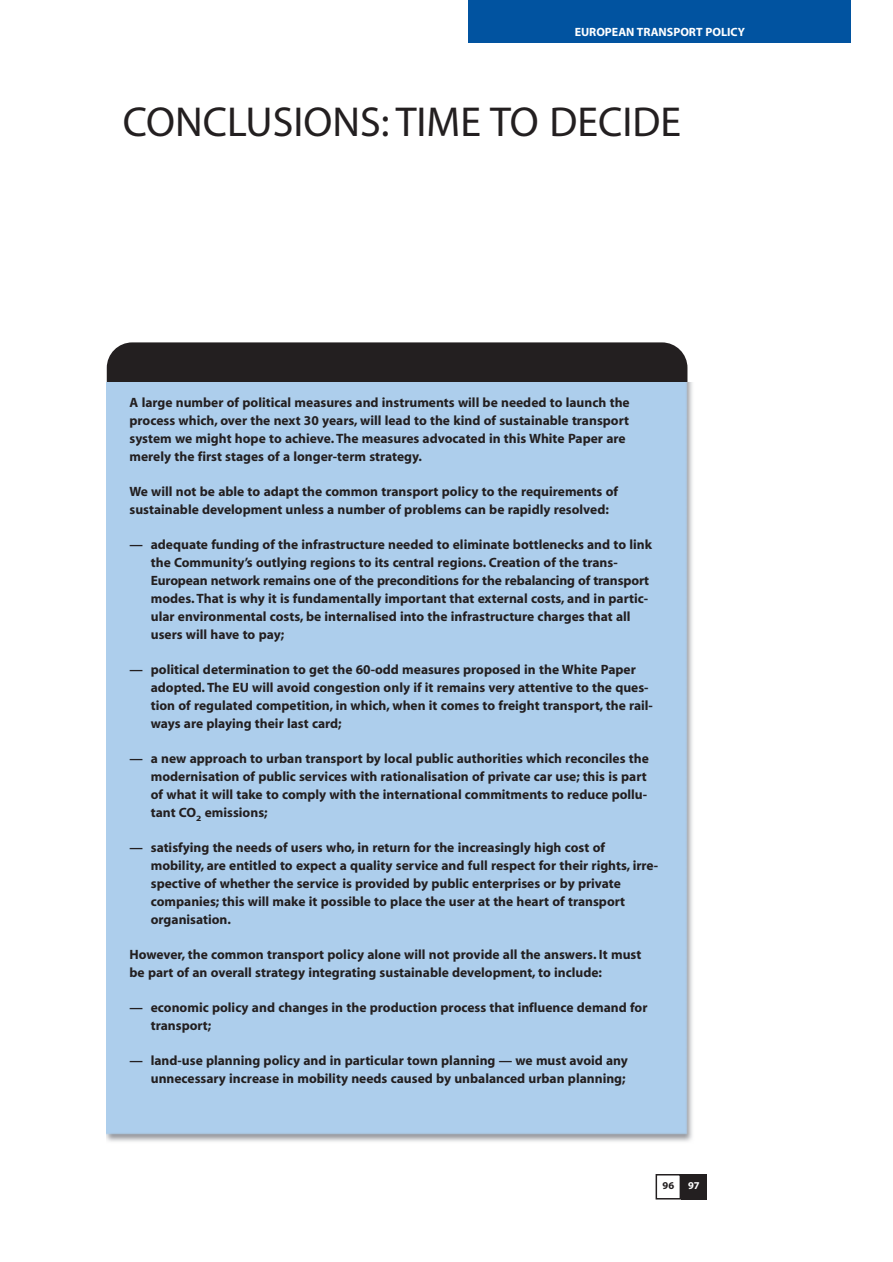
<style>
.page{position:relative;width:893px;height:1262px;background:#fff}
.page>*{position:absolute;margin:0;border:0;box-sizing:border-box;transform-origin:0 0}
.t1{font:42px "Myriad";color:#231f20}
.t2{font:700 13.5px/18px "Myriad";color:#231f20}
.t3{font:700 12px "Myriad";color:#fff}
.t4{font:700 10.5px "Myriad";color:#231f20}
.t5{font:700 10.5px "Myriad";color:#fff}
</style>
<div class="page">
<div style="left:107px;top:342px;width:580px;height:64px;background:#231f20;border-radius:26px"></div>
<div style="left:681px;top:1174px;width:25px;height:25px;background:#231f20"></div>
<div style="left:655px;top:1174px;width:26px;height:25px;border:2px solid #231f20"></div>
<div style="left:468px;top:0;width:383px;height:43px;background:#0153a0"></div>
<div style="left:107px;top:383px;width:586px;height:759px;background:#adceec"></div>
<p class="t3" style="left:574px;top:27px;width:172px">EUROPEAN TRANSPORT POLICY</p>
<h1 class="t1" style="left:123px;top:106px;width:559px">CONCLUSIONS: TIME TO DECIDE</h1>
<p class="t2" style="left:129px;top:394px;width:501px">A large number of political measures and instruments will be needed to launch the process which, over the next 30 years, will lead to the kind of sustainable transport system we might hope to achieve. The measures advocated in this White Paper are merely the first stages of a longer-term strategy.</p>
<p class="t2" style="left:129px;top:483px;width:490px">We will not be able to adapt the common transport policy to the requirements of sustainable development unless a number of problems can be rapidly resolved:</p>
<p class="t2" style="left:151px;top:536px;width:503px;text-indent:-21px">— adequate funding of the infrastructure needed to eliminate bottlenecks and to link the Community’s outlying regions to its central regions. Creation of the trans-European network remains one of the preconditions for the rebalancing of transport modes. That is why it is fundamentally important that external costs, and in partic&shy;ular environmental costs, be internalised into the infrastructure charges that all users will have to pay;</p>
<p class="t2" style="left:151px;top:661px;width:503px;text-indent:-21px">— political determination to get the 60-odd measures proposed in the White Paper adopted. The EU will avoid congestion only if it remains very attentive to the ques&shy;tion of regulated competition, in which, when it comes to freight transport, the rail&shy;ways are playing their last card;</p>
<p class="t2" style="left:151px;top:750px;width:499px;text-indent:-21px">— a new approach to urban transport by local public authorities which reconciles the modernisation of public services with rationalisation of private car use; this is part of what it will take to comply with the international commitments to reduce pollu&shy;tant CO<sub>2</sub> emissions;</p>
<p class="t2" style="left:151px;top:839px;width:509px;text-indent:-21px">— satisfying the needs of users who, in return for the increasingly high cost of mobility, are entitled to expect a quality service and full respect for their rights, irre&shy;spective of whether the service is provided by public enterprises or by private companies; this will make it possible to place the user at the heart of transport organisation.</p>
<p class="t2" style="left:129px;top:946px;width:513px">However, the common transport policy alone will not provide all the answers. It must be part of an overall strategy integrating sustainable development, to include:</p>
<p class="t2" style="left:151px;top:999px;width:498px;text-indent:-21px">— economic policy and changes in the production process that influence demand for transport;</p>
<p class="t2" style="left:129px;top:1052px;width:500px;text-align:right">— land-use planning policy and in particular town planning — we must avoid any unnecessary increase in mobility needs caused by unbalanced urban planning;</p>
<p class="t4" style="left:662px;top:1182px;width:13px">96</p>
<p class="t5" style="left:688px;top:1182px;width:13px">97</p>
</div>
